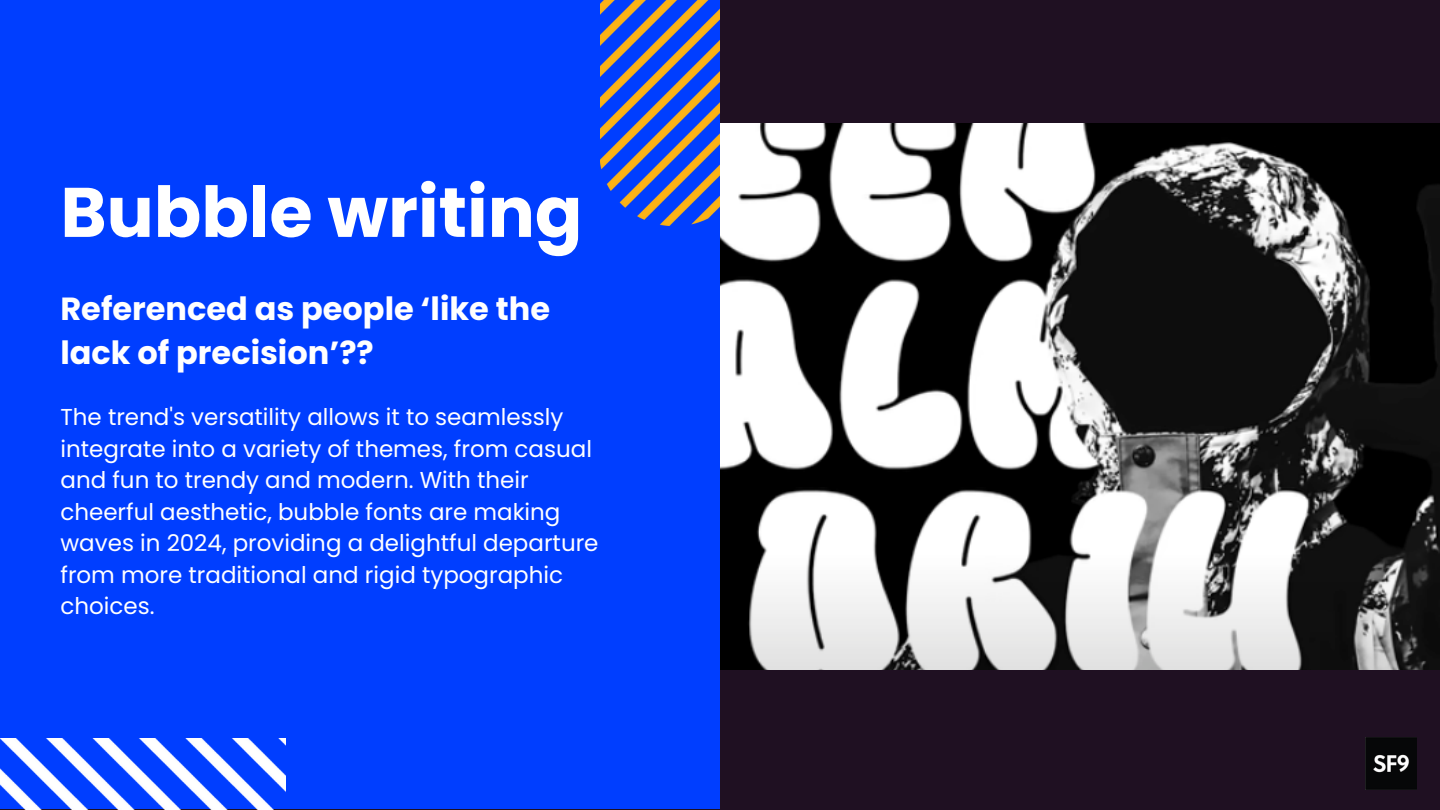
<style>
.page{position:relative;width:1440px;height:810px;background:#1f1022}
.page>*{position:absolute;margin:0;border:0;box-sizing:border-box;transform-origin:0 0}
.t1{font:700 70px "Poppins";color:#fff}
.t2{font:700 32px/44.2px "Poppins";color:#fff}
.t3{font:23px/31.5px "Poppins";color:#fff}
</style>
<div class="page">
<div style="left:0;top:0;width:720px;height:809px;background:#003eff"></div>
<img style="left:0;top:739px;width:286px;height:71px">
<img style="left:1365px;top:737px;width:52px;height:52px">
<img style="left:600px;top:0;width:120px;height:226px">
<img style="left:720px;top:123px;width:720px;height:547px">
<h1 class="t1" style="left:60px;top:163px;width:523px">Bubble writing</h1>
<h2 class="t2" style="left:60px;top:287px;width:491px">Referenced as people ‘like the lack of precision’??</h2>
<p class="t3" style="left:60px;top:402px;width:540px">The trend's versatility allows it to seamlessly integrate into a variety of themes, from casual and fun to trendy and modern. With their cheerful aesthetic, bubble fonts are making waves in 2024, providing a delightful departure from more traditional and rigid typographic choices.</p>
</div>
